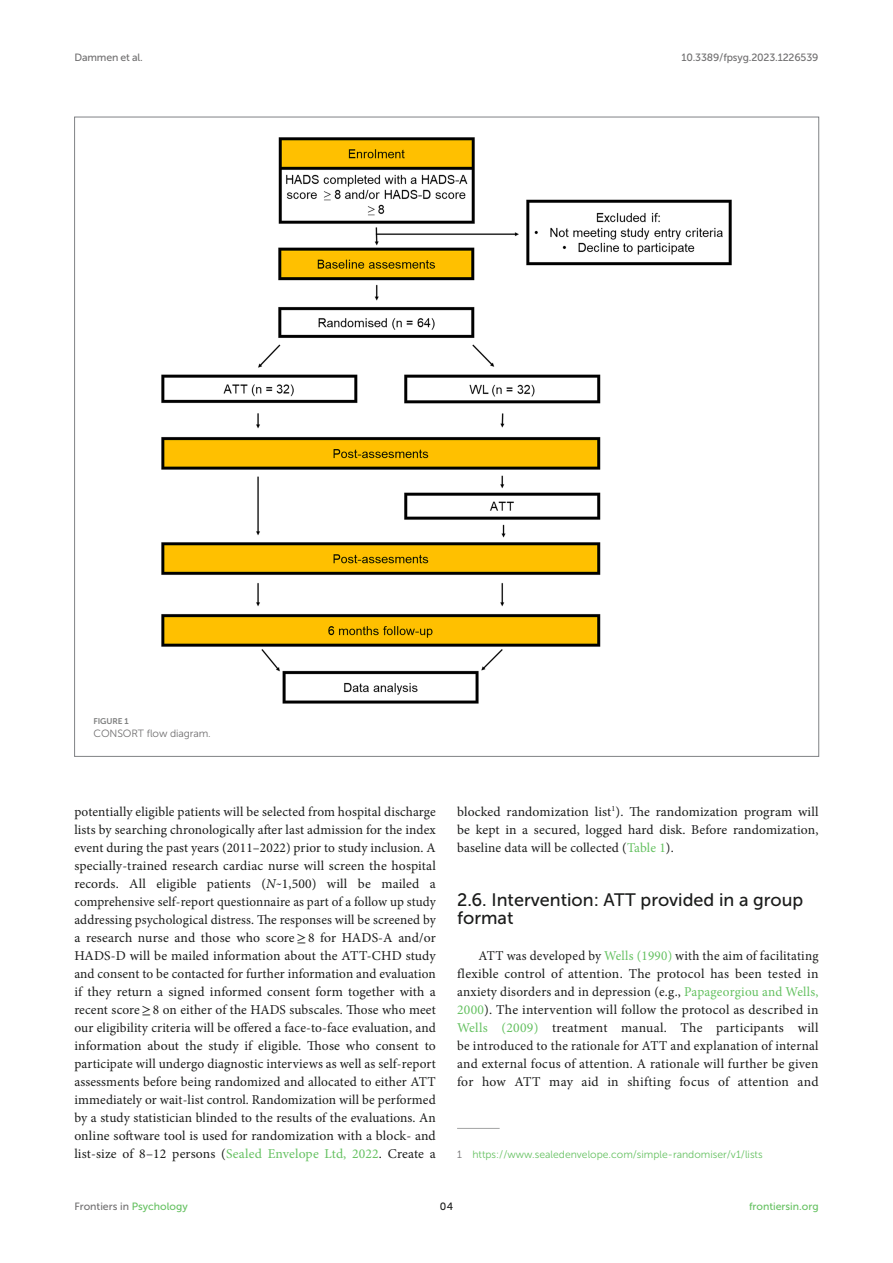
<style>
.page{position:relative;width:893px;height:1263px;background:#fff}
.page>*{position:absolute;margin:0;border:0;box-sizing:border-box;transform-origin:0 0}
.HEAD_2{font:18px/18px "Museo Sans 500";color:#1b1c1b}
.TEXT_FLUSH{font:13.5px/18px "Minion Pro";letter-spacing:.01em;color:#1b1c1b;text-align:justify}
.t1{font:10.5px "Museo Sans 500";letter-spacing:-.015em;color:#706f70}
.FOOTNOTE{font:10.5px "Museo Sans 300";color:#65c161}
.FIG_LEG{font:10.5px "Museo Sans 300";letter-spacing:-.01em;color:#706f70}
.t2{font:10.5px "Museo Sans 500";color:#65c161}
.t3{font:10.5px "Museo Sans 500";color:#1b1c1b}
.FIG_HD{font:8.25px "Museo Sans 700";letter-spacing:-.01em;color:#7e7f7f}
.s1{font-style:italic}
.s2{font-family:"Gentium Plus"}
.s3{font-family:"STIX General"}
.s4{color:#65c161}
.s5{color:#706f70}
</style>
<div class="page">
<hr style="left:457px;top:1128px;width:43px;height:1px;background:#a2a3a3">
<img style="left:161px;top:137px;width:571px;height:567px">
<p class="t1" style="left:74px;top:51px;width:70px">Dammen et al.</p>
<p class="t1" style="left:681px;top:51px;width:139px">10.3389/fpsyg.2023.1226539</p>
<p class="FIG_HD" style="left:94px;top:716px;width:37px">FIGURE 1</p>
<p class="FIG_LEG" style="left:94px;top:728px;width:119px">CONSORT flow diagram.</p>
<p class="TEXT_FLUSH" style="left:74px;top:803px;width:363px">potentially eligible patients will be selected from hospital discharge lists by searching chronologically after last admission for the index event during the past years (2011–2022) prior to study inclusion. A specially-trained research cardiac nurse will screen the hospital records. All eligible patients (<span class="s1">N</span><span class="s2">⁓</span>1,500) will be mailed a comprehensive self-report questionnaire as part of a follow up study addressing psychological distress. The responses will be screened by a research nurse and those who score<span class="s3">≥</span>8 for HADS-A and/or HADS-D will be mailed information about the ATT-CHD study and consent to be contacted for further information and evaluation if they return a signed informed consent form together with a recent score<span class="s3">≥</span>8 on either of the HADS subscales. Those who meet our eligibility criteria will be offered a face-to-face evaluation, and information about the study if eligible. Those who consent to participate will undergo diagnostic interviews as well as self-report assessments before being randomized and allocated to either ATT immediately or wait-list control. Randomization will be performed by a study statistician blinded to the results of the evaluations. An online software tool is used for randomization with a block- and list-size of 8–12 persons (<span class="s4">Sealed Envelope Ltd, 2022</span>. Create a</p>
<p class="TEXT_FLUSH" style="left:457px;top:803px;width:363px">blocked randomization list<sup>1</sup>). The randomization program will be kept in a secured, logged hard disk. Before randomization, baseline data will be collected (<span class="s4">Table 1</span>).</p>
<p class="HEAD_2" style="left:457px;top:891px;width:348px">2.6. Intervention: ATT provided in a group format</p>
<p class="TEXT_FLUSH" style="left:457px;top:947px;width:363px;text-indent:21px">ATT was developed by <span class="s4">Wells (1990)</span> with the aim of facilitating flexible control of attention. The protocol has been tested in anxiety disorders and in depression (e.g., <span class="s4">Papageorgiou and Wells, 2000</span>). The intervention will follow the protocol as described in <span class="s4">Wells (2009)</span> treatment manual. The participants will be introduced to the rationale for ATT and explanation of internal and external focus of attention. A rationale will further be given for how ATT may aid in shifting focus of attention and</p>
<p class="FOOTNOTE" style="left:457px;top:1149px;width:307px"><span class="s5">1</span> https://www.sealedenvelope.com/simple-randomiser/v1/lists</p>
<p class="t1" style="left:74px;top:1200px;width:115px">Frontiers in <span class="s4">Psychology</span></p>
<p class="t3" style="left:440px;top:1200px;width:15px">04</p>
<p class="t2" style="left:749px;top:1200px;width:71px">frontiersin.org</p>
</div>
